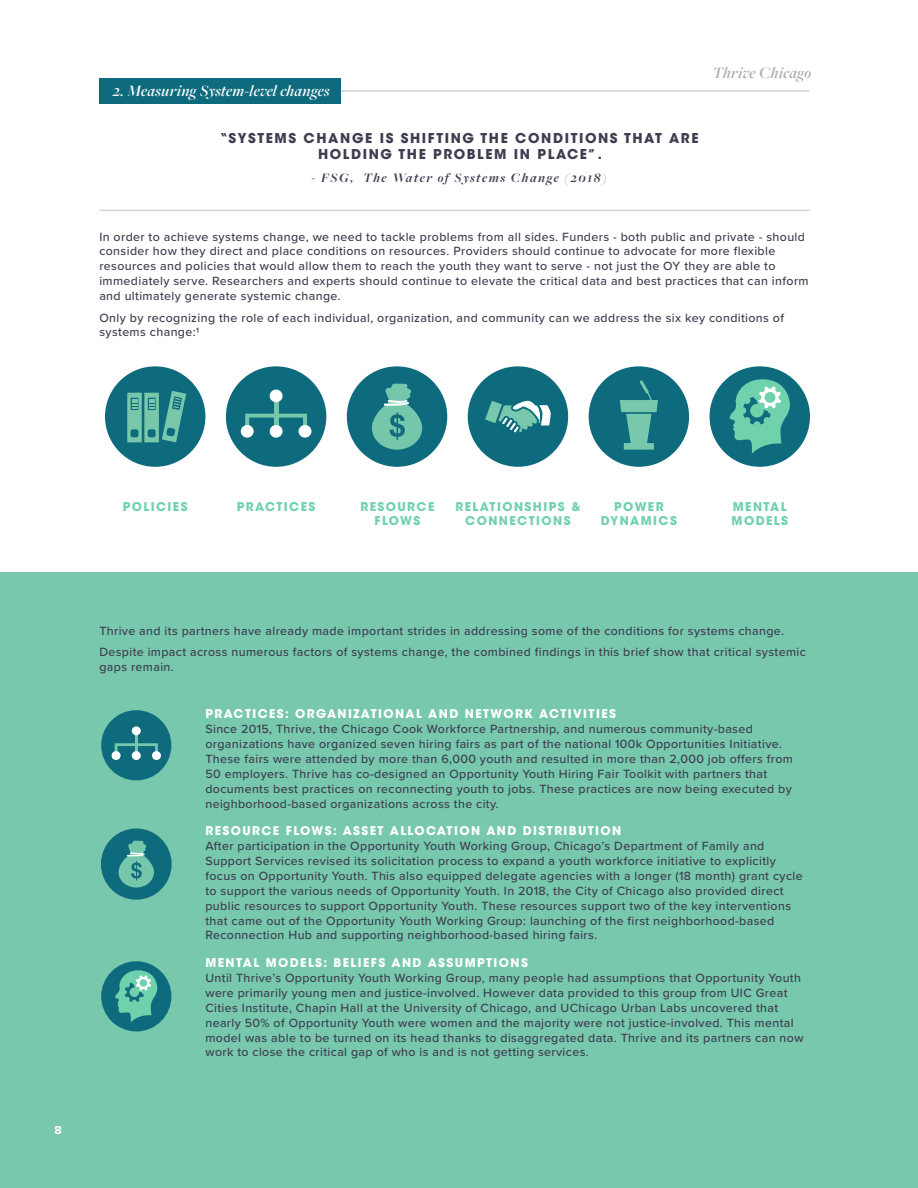
<style>
.page{position:relative;width:918px;height:1188px;background:#fff}
.page>*{position:absolute;margin:0;border:0;box-sizing:border-box;transform-origin:0 0}
.t1{font:italic 600 16.5px "Freight Big Pro";letter-spacing:.02em;color:#fff}
.t2{font:italic 600 16.5px "Freight Big Pro";letter-spacing:.02em;color:#ababab}
.t3{font:700 13.5px/16.2px "ITC Avant Garde Std";letter-spacing:.12em;color:#3d3d50;text-align:center}
.t4{font:italic 700 13.5px "Freight Big Pro";letter-spacing:.115em;color:#3d3d50}
.t5{font:500 12.3px/14.9px "Proxima Nova";letter-spacing:.03em;color:#3d3d50}
.t6{font:700 12px "ITC Avant Garde Std";letter-spacing:.12em;color:#fff}
.t7{font:700 12px/14.4px "ITC Avant Garde Std";letter-spacing:.12em;color:#70d1ad;text-align:center}
.t8{font:700 12px "Proxima Nova";color:#fff}
</style>
<div class="page">
<div style="left:0;top:572px;width:918px;height:616px;background:#77c8ac"></div>
<div style="left:101px;top:710px;width:70px;height:70px;background:#0d6b7d;border-radius:50%"></div>
<svg style="left:115px;top:733px;width:43px;height:23px"></svg>
<div style="left:132px;top:751px;width:9px;height:9px;background:#fff;border-radius:50%"></div>
<div style="left:132px;top:726px;width:9px;height:9px;background:#fff;border-radius:50%"></div>
<div style="left:112px;top:751px;width:9px;height:9px;background:#fff;border-radius:50%"></div>
<div style="left:152px;top:751px;width:9px;height:9px;background:#fff;border-radius:50%"></div>
<hr style="left:108px;top:90px;width:702px;height:2px;background:#d3d5d6">
<hr style="left:99px;top:210px;width:711px;height:1px;background:#d3d5d6">
<div style="left:99px;top:78px;width:242px;height:26px;background:#0d6b7d"></div>
<div style="left:105px;top:366px;width:100px;height:101px;background:#0d6b7d;border-radius:50%"></div>
<div style="left:710px;top:366px;width:100px;height:101px;background:#0d6b7d;border-radius:50%"></div>
<div style="left:589px;top:366px;width:100px;height:101px;background:#0d6b7d;border-radius:50%"></div>
<div style="left:347px;top:366px;width:100px;height:101px;background:#0d6b7d;border-radius:50%"></div>
<div style="left:226px;top:366px;width:100px;height:101px;background:#0d6b7d;border-radius:50%"></div>
<svg style="left:729px;top:379px;width:61px;height:75px"></svg>
<div style="left:101px;top:961px;width:70px;height:70px;background:#0d6b7d;border-radius:50%"></div>
<svg style="left:115px;top:970px;width:43px;height:52px"></svg>
<svg style="left:620px;top:380px;width:38px;height:70px"></svg>
<div style="left:468px;top:366px;width:100px;height:101px;background:#0d6b7d;border-radius:50%"></div>
<svg style="left:485px;top:400px;width:66px;height:32px"></svg>
<svg style="left:372px;top:383px;width:50px;height:67px"></svg>
<div style="left:101px;top:828px;width:71px;height:72px;background:#0d6b7d;border-radius:50%"></div>
<svg style="left:119px;top:841px;width:35px;height:47px"></svg>
<hr style="left:274px;top:398px;width:4px;height:18px;background:#74c7aa">
<svg style="left:245px;top:414px;width:62px;height:18px"></svg>
<div style="left:270px;top:425px;width:13px;height:13px;background:#fff;border-radius:50%"></div>
<div style="left:270px;top:390px;width:13px;height:12px;background:#fff;border-radius:50%"></div>
<div style="left:241px;top:425px;width:13px;height:13px;background:#fff;border-radius:50%"></div>
<div style="left:299px;top:425px;width:12px;height:13px;background:#fff;border-radius:50%"></div>
<svg style="left:127px;top:391px;width:59px;height:51px"></svg>
<h1 class="t1" style="left:113px;top:80px;width:218px">2. Measuring System-level changes</h1>
<p class="t3" style="left:220px;top:130px;width:480px">“SYSTEMS CHANGE IS SHIFTING THE CONDITIONS THAT ARE<br>HOLDING THE PROBLEM IN PLACE”.</p>
<p class="t4" style="left:312px;top:169px;width:296px">- FSG, The Water of Systems Change (2018)</p>
<h1 class="t2" style="left:712px;top:62px;width:100px">Thrive Chicago</h1>
<p class="t5" style="left:99px;top:229px;width:711px">In order to achieve systems change, we need to tackle problems from all sides. Funders - both public and private - should consider how they direct and place conditions on resources. Providers should continue to advocate for more flexible resources and policies that would allow them to reach the youth they want to serve - not just the OY they are able to immediately serve. Researchers and experts should continue to elevate the critical data and best practices that can inform and ultimately generate systemic change.</p>
<p class="t5" style="left:99px;top:310px;width:686px">Only by recognizing the role of each individual, organization, and community can we address the six key conditions of systems change:1</p>
<p class="t7" style="left:360px;top:499px;width:75px">RESOURCE<br>FLOWS</p>
<p class="t7" style="left:732px;top:499px;width:58px;text-align:left">MENTAL<br>MODELS</p>
<p class="t7" style="left:123px;top:499px;width:66px">POLICIES</p>
<p class="t7" style="left:237px;top:499px;width:80px">PRACTICES</p>
<p class="t7" style="left:601px;top:499px;width:78px">POWER<br>DYNAMICS</p>
<p class="t7" style="left:455px;top:499px;width:126px">RELATIONSHIPS &amp;<br>CONNECTIONS</p>
<p class="t8" style="left:54px;top:1122px;width:9px">8</p>
<p class="t5" style="left:99px;top:619px;width:708px;line-height:21.6px">Thrive and its partners have already made important strides in addressing some of the conditions for systems change.<br>Despite impact across numerous factors of systems change, the combined findings in this brief show that critical systemic</p>
<p class="t5" style="left:99px;top:659px;width:76px">gaps remain.</p>
<p class="t6" style="left:205px;top:706px;width:412px">PRACTICES: ORGANIZATIONAL AND NETWORK ACTIVITIES</p>
<p class="t5" style="left:205px;top:721px;width:589px">Since 2015, Thrive, the Chicago Cook Workforce Partnership, and numerous community-based organizations have organized seven hiring fairs as part of the national 100k Opportunities Initiative.<br>These fairs were attended by more than 6,000 youth and resulted in more than 2,000 job offers from 50 employers. Thrive has co-designed an Opportunity Youth Hiring Fair Toolkit with partners that documents best practices on reconnecting youth to jobs. These practices are now being executed by neighborhood-based organizations across the city.</p>
<p class="t6" style="left:205px;top:823px;width:417px">RESOURCE FLOWS: ASSET ALLOCATION AND DISTRIBUTION</p>
<p class="t5" style="left:205px;top:838px;width:599px">After participation in the Opportunity Youth Working Group, Chicago’s Department of Family and Support Services revised its solicitation process to expand a youth workforce initiative to explicitly focus on Opportunity Youth. This also equipped delegate agencies with a longer (18 month) grant cycle to support the various needs of Opportunity Youth. In 2018, the City of Chicago also provided direct public resources to support Opportunity Youth. These resources support two of the key interventions that came out of the Opportunity Youth Working Group: launching of the first neighborhood-based Reconnection Hub and supporting neighborhood-based hiring fairs.</p>
<p class="t6" style="left:205px;top:955px;width:324px">MENTAL MODELS: BELIEFS AND ASSUMPTIONS</p>
<p class="t5" style="left:205px;top:970px;width:600px">Until Thrive’s Opportunity Youth Working Group, many people had assumptions that Opportunity Youth were primarily young men and justice-involved. However data provided to this group from UIC Great Cities Institute, Chapin Hall at the University of Chicago, and UChicago Urban Labs uncovered that nearly 50% of Opportunity Youth were women and the majority were not justice-involved. This mental model was able to be turned on its head thanks to disaggregated data. Thrive and its partners can now work to close the critical gap of who is and is not getting services.</p>
</div>
